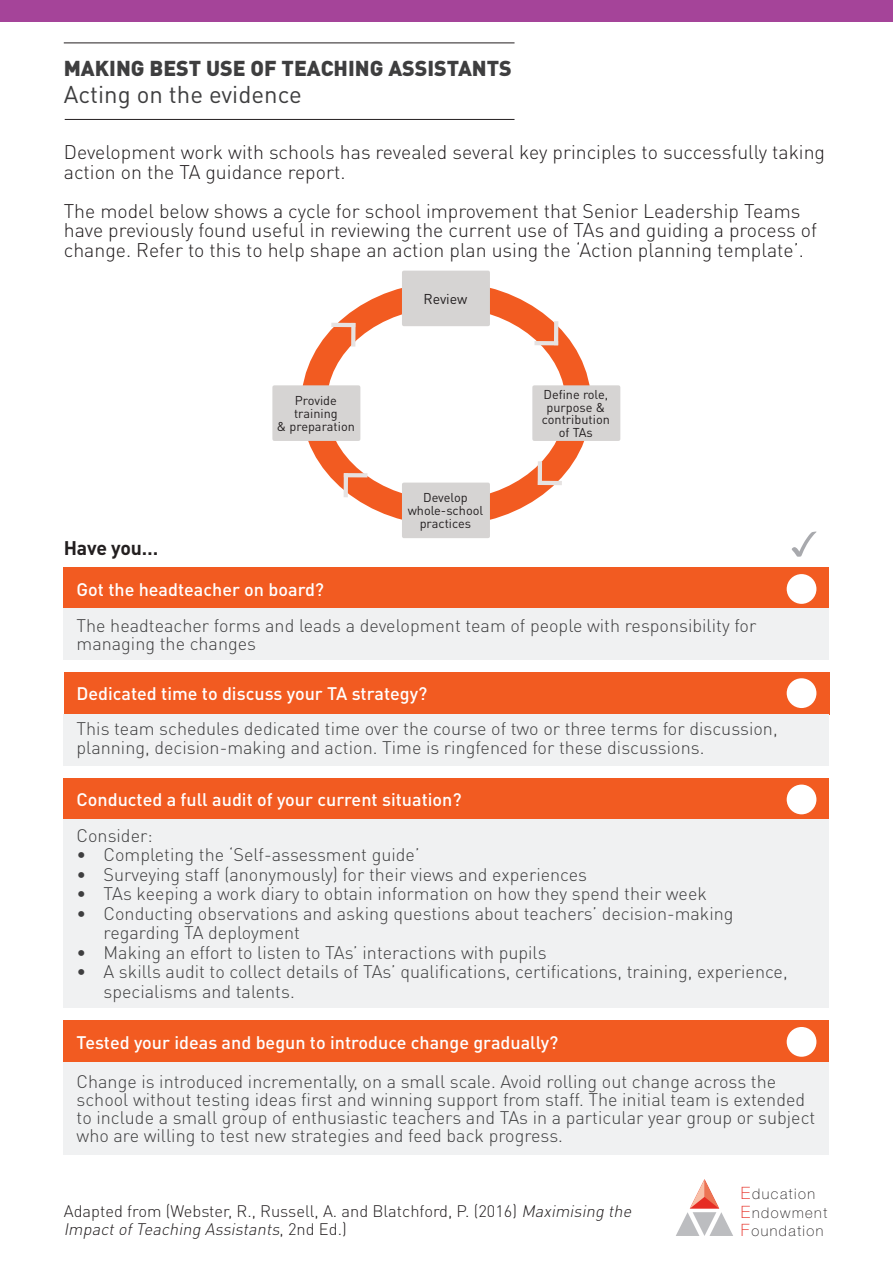
<style>
.page{position:relative;width:893px;height:1263px;background:#fff}
.page>*{position:absolute;margin:0;border:0;box-sizing:border-box;transform-origin:0 0}
.t1{font:24px "DIN Pro";color:#3e3e3f}
.t2{font:900 21.3px "DIN Pro";color:#3e3e3f}
.t3{font:300 19.5px/19.5px "DIN Pro";color:#231f20}
.t4{font:700 19.5px "DIN Pro";letter-spacing:-.01em;color:#231f20}
.t5{font:300 18px/18px "DIN Pro";color:#3e3e3f}
.t6{font:500 18px "DIN Pro";color:#fff}
.t7{font:300 16.5px/18px "DIN Pro";color:#231f20}
.t8{font:100 14.7px/18.6px "Helvetica Neue CE";letter-spacing:.1em;color:#231f20}
.t9{font:14.1px "DIN Pro";color:#231f20}
.t10{font:12.75px/12.8px "DIN Pro";color:#231f20;text-align:center}
.s1{font-style:italic}
.s2{font-size:16.95px;color:#e62d24}
</style>
<div class="page">
<div style="left:64px;top:568px;width:765px;height:42px;background:#f25b21"></div>
<div style="left:64px;top:608px;width:765px;height:51px;background:#f0f1f2"></div>
<div style="left:64px;top:672px;width:765px;height:42px;background:#f25b21"></div>
<div style="left:64px;top:778px;width:765px;height:43px;background:#f25b21"></div>
<div style="left:64px;top:1020px;width:765px;height:43px;background:#f25b21"></div>
<div style="left:64px;top:714px;width:765px;height:51px;background:#f0f1f2"></div>
<div style="left:64px;top:819px;width:765px;height:188px;background:#f0f1f2"></div>
<div style="left:64px;top:1062px;width:765px;height:92px;background:#f0f1f2"></div>
<div style="left:787px;top:574px;width:29px;height:30px;background:#fff;border-radius:50%"></div>
<div style="left:787px;top:678px;width:29px;height:30px;background:#fff;border-radius:50%"></div>
<div style="left:787px;top:784px;width:29px;height:30px;background:#fff;border-radius:50%"></div>
<div style="left:787px;top:1027px;width:29px;height:30px;background:#fff;border-radius:50%"></div>
<svg style="left:792px;top:531px;width:24px;height:26px"></svg>
<div style="left:301px;top:282px;width:290px;height:243px;border:25px solid #f25b21;border-radius:50%"></div>
<div style="left:402px;top:271px;width:88px;height:55px;background:#d6d4d3;border-radius:2px"></div>
<div style="left:532px;top:385px;width:88px;height:56px;background:#d6d4d3;border-radius:2px"></div>
<div style="left:402px;top:483px;width:88px;height:55px;background:#d6d4d3;border-radius:2px"></div>
<div style="left:272px;top:385px;width:88px;height:56px;background:#d6d4d3;border-radius:2px"></div>
<hr style="left:331px;top:323px;width:24px;height:4px;background:#e6e2e1">
<div style="left:351px;top:323px;width:5px;height:24px;background:#e6e2e1"></div>
<hr style="left:554px;top:321px;width:4px;height:24px;background:#e6e2e1">
<svg style="left:534px;top:341px;width:20px;height:4px"></svg>
<hr style="left:538px;top:481px;width:24px;height:4px;background:#e6e2e1">
<hr style="left:538px;top:461px;width:4px;height:24px;background:#e6e2e1">
<hr style="left:344px;top:473px;width:4px;height:24px;background:#e6e2e1">
<svg style="left:348px;top:473px;width:19px;height:4px"></svg>
<hr style="left:64px;top:43px;width:450px;height:1px;background:#231f20">
<hr style="left:65px;top:119px;width:449px;height:1px;background:#231f20">
<svg style="left:676px;top:1179px;width:57px;height:57px"></svg>
<div style="left:0;top:0;width:893px;height:21px;background:#a54499"></div>
<p class="t2" style="left:64px;top:54px;width:450px">MAKING BEST USE OF TEACHING ASSISTANTS</p>
<h1 class="t1" style="left:64px;top:78px;width:239px">Acting on the evidence</h1>
<p class="t3" style="left:64px;top:142px;width:763px">Development work with schools has revealed several key principles to successfully taking action on the TA guidance report.</p>
<p class="t3" style="left:64px;top:200px;width:755px">The model below shows a cycle for school improvement that Senior Leadership Teams have previously found useful in reviewing the current use of TAs and guiding a process of change. Refer to this to help shape an action plan using the ‘Action planning template’.</p>
<p class="t4" style="left:64px;top:535px;width:96px">Have you…</p>
<p class="t10" style="left:277px;top:394px;width:79px">Provide training<br>&amp; preparation</p>
<p class="t6" style="left:77px;top:577px;width:249px">Got the headteacher on board?</p>
<p class="t9" style="left:423px;top:289px;width:46px">Review</p>
<p class="t10" style="left:408px;top:491px;width:77px">Develop whole-school practices</p>
<p class="t10" style="left:542px;top:387px;width:70px">Define role, purpose &amp; contribution of TAs</p>
<p class="t5" style="left:77px;top:615px;width:681px">The headteacher forms and leads a development team of people with responsibility for managing the changes</p>
<p class="t6" style="left:77px;top:681px;width:352px">Dedicated time to discuss your TA strategy?</p>
<p class="t5" style="left:77px;top:718px;width:703px;line-height:19.5px">This team schedules dedicated time over the course of two or three terms for discussion, planning, decision-making and action. Time is ringfenced for these discussions.</p>
<p class="t6" style="left:77px;top:788px;width:387px">Conducted a full audit of your current situation?</p>
<p class="t5" style="left:77px;top:826px;width:78px">Consider:</p>
<p class="t5" style="left:77px;top:845px;width:345px">• Completing the ‘Self-assessment guide’</p>
<p class="t5" style="left:77px;top:865px;width:512px">• Surveying staff (anonymously) for their views and experiences</p>
<p class="t5" style="left:77px;top:884px;width:632px">• TAs keeping a work diary to obtain information on how they spend their week</p>
<p class="t5" style="left:104px;top:903px;width:632px;line-height:19.5px;text-indent:-27px">• Conducting observations and asking questions about teachers’ decision-making regarding TA deployment</p>
<p class="t5" style="left:77px;top:943px;width:472px">• Making an effort to listen to TAs’ interactions with pupils</p>
<p class="t5" style="left:104px;top:961px;width:686px;line-height:19.5px;text-indent:-27px">• A skills audit to collect details of TAs’ qualifications, certifications, training, experience, specialisms and talents.</p>
<p class="t6" style="left:77px;top:1030px;width:483px">Tested your ideas and begun to introduce change gradually?</p>
<p class="t5" style="left:77px;top:1071px;width:740px">Change is introduced incrementally, on a small scale. Avoid rolling out change across the school without testing ideas first and winning support from staff. The initial team is extended to include a small group of enthusiastic teachers and TAs in a particular year group or subject who are willing to test new strategies and feed back progress.</p>
<p class="t7" style="left:64px;top:1201px;width:573px">Adapted from (Webster, R., Russell, A. and Blatchford, P. (2016) <span class="s1">Maximising the<br>ImpactofTeaching Assistants</span>, 2 n d E d . )</p>
<p class="t8" style="left:741px;top:1185px;width:88px"><span class="s2">E</span>ducation<br><span class="s2">E</span>ndowment<br><span class="s2">F</span>oundation</p>
</div>
